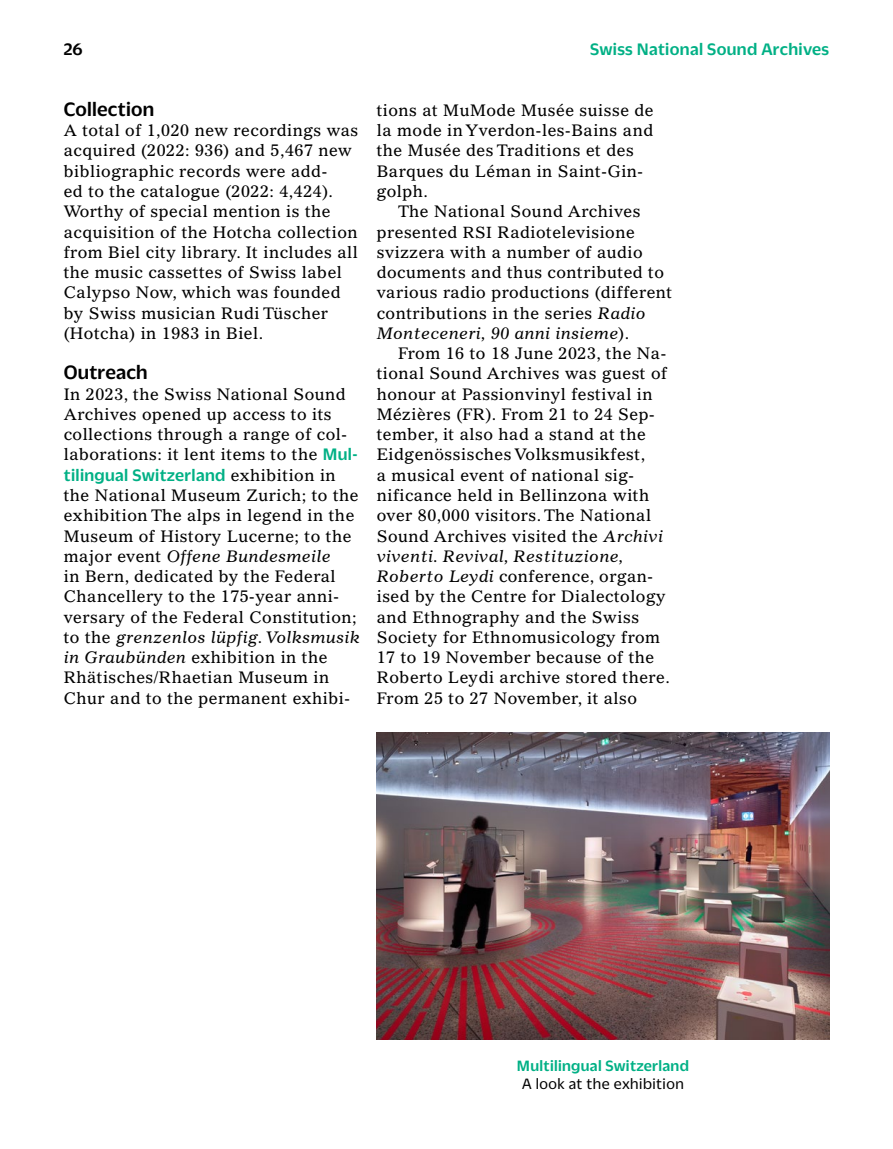
<style>
.page{position:relative;width:893px;height:1149px;background:#fff}
.page>*{position:absolute;margin:0;border:0;box-sizing:border-box;transform-origin:0 0}
._5_Untertitel{font:500 21px "Duplicate Sans";letter-spacing:.01em;color:#000}
._6_1_Text_oE{font:500 18px "Duplicate Sans";letter-spacing:.02em;color:#00b085}
.t1{font:500 18px "Duplicate Sans";color:#000}
._6_1_Text_oE-2{font:16.2px/20.2px "Gazette LT Std";letter-spacing:.03em;color:#000}
._6_2_Text{font:16.2px/20.2px "Gazette LT Std";letter-spacing:.03em;color:#000}
._7_BU{font:500 16.2px "Duplicate Sans";letter-spacing:.02em;color:#00b085}
._7_BU-2{font:16.2px "Duplicate Sans";letter-spacing:.03em;color:#000}
.s1{font-family:"Duplicate Sans";font-weight:500;font-size:18px;color:#00b085}
.s2{font-family:"Gazette LT Std";font-weight:400;font-size:16.2px;color:#000}
.s3{font-style:italic}
.s4{font-size:15.75px}
</style>
<div class="page">
<img style="left:377px;top:732px;width:452px;height:307px">
<p class="t1" style="left:64px;top:37px;width:20px">26</p>
<p class="_6_1_Text_oE" style="left:590px;top:37px;width:241px">Swiss National Sound Archives</p>
<h3 class="_5_Untertitel" style="left:64px;top:95px;width:92px">Collection</h3>
<p class="_6_1_Text_oE-2" style="left:64px;top:120px;width:296px">A total of 1,020 new recordings was acquired (2022: 936) and 5,467 new bibliographic records were add-<br>ed to the catalogue (2022: 4,424).<br>Worthy of special mention is the acquisition of the Hotcha collection from Biel city library. It includes all the music cassettes of Swiss label Calypso Now, which was founded by Swiss musician Rudi Tüscher (Hotcha) in 1983 in Biel.</p>
<h3 class="_5_Untertitel" style="left:64px;top:358px;width:85px">Outreach</h3>
<p class="_6_1_Text_oE-2" style="left:64px;top:383px;width:295px">In 2023, the Swiss National Sound Archives opened up access to its collections through a range of col&shy;laborations: it lent items to the <span class="s1">Mul-</span></p>
<p class="_6_1_Text_oE" style="left:64px;top:463px;width:274px">tilingual Switzerland <span class="s2">exhibition in</span></p>
<p class="_6_1_Text_oE-2" style="left:64px;top:485px;width:297px">the National Museum Zurich; to the exhibition The alps in legend in the Museum of History Lucerne; to the major event <span class="s3">Offene Bundesmeile<br></span>in Bern, dedicated by the Federal Chancellery to the 175-year anni&shy;versary of the Federal Constitution; to the <span class="s3">grenzenlos lüpfig. Volksmusik in Graubünden</span> exhibition in the Rhätisches/Rhaetian Museum in Chur and to the permanent exhibi-</p>
<p class="_6_1_Text_oE-2" style="left:377px;top:100px;width:278px">tions at MuMode Musée suisse de la mode in Yverdon-les-Bains and the Musée des Traditions et des<br>Barques du Léman in Saint-Gin&shy;golph.</p>
<p class="_6_2_Text" style="left:377px;top:201px;width:297px;text-indent:21px">The National Sound Archives presented <span class="s4">RSI</span> Radiotelevisione svizzera with a number of audio documents and thus contributed to various radio productions (different contributions in the series <span class="s3">Radio Monteceneri, 90 anni insieme</span>).</p>
<p class="_6_2_Text" style="left:377px;top:343px;width:295px;text-indent:21px">From 16 to 18 June 2023, the Na&shy;tional Sound Archives was guest of honour at Passionvinyl festival in Mézières (FR). From 21 to 24 Sep&shy;tember, it also had a stand at the Eidgenössisches Volksmusikfest,<br>a musical event of national sig&shy;nificance held in Bellinzona with over 80,000 visitors. The National Sound Archives visited the <span class="s3">Archivi viventi. Revival, Restituzione, Roberto Leydi</span> conference, organ&shy;ised by the Centre for Dialectology and Ethnography and the Swiss Society for Ethnomusicology from 17 to 19 November because of the Roberto Leydi archive stored there.<br>From 25 to 27 November, it also</p>
<p class="_7_BU" style="left:517px;top:1054px;width:173px">Multilingual Switzerland</p>
<p class="_7_BU-2" style="left:522px;top:1072px;width:163px">A look at the exhibition</p>
</div>
